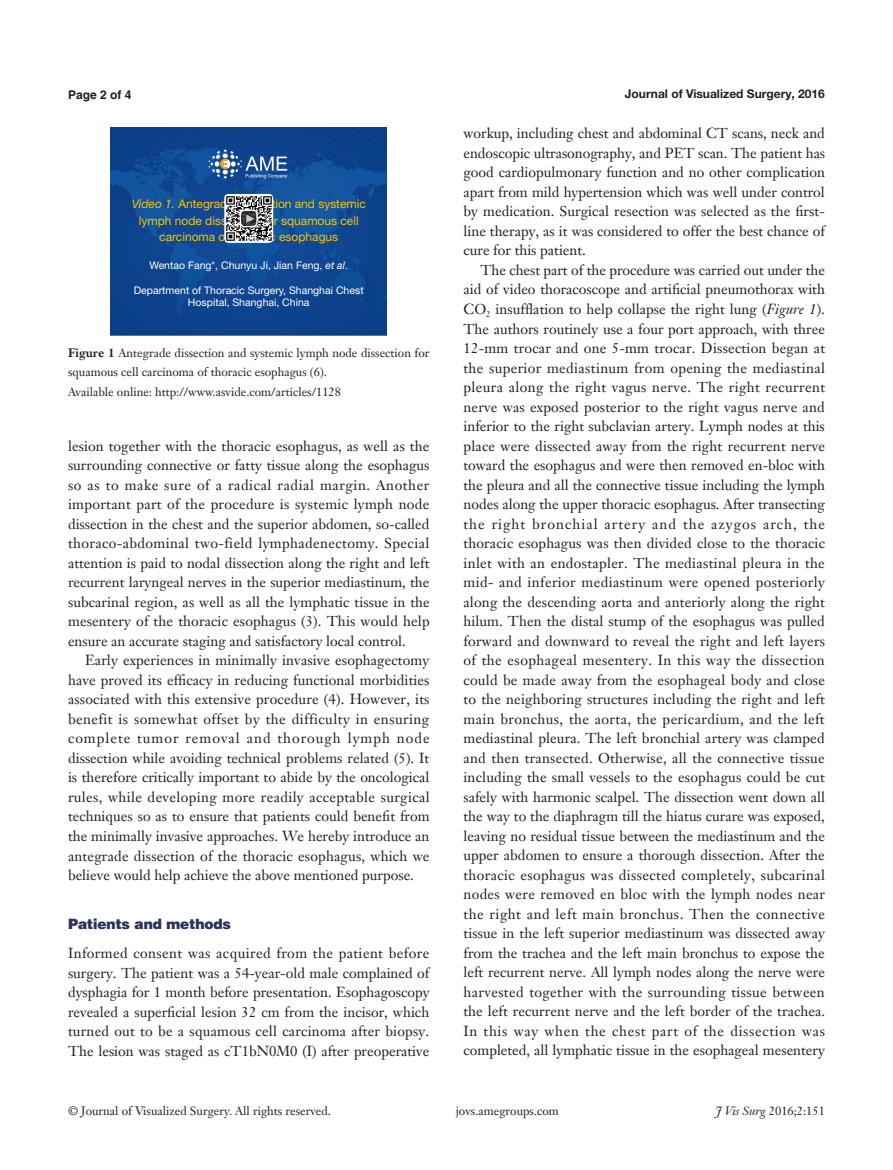
<style>
.page{position:relative;width:893px;height:1170px;background:#fff}
.page>*{position:absolute;margin:0;border:0;box-sizing:border-box;transform-origin:0 0}
.t1{font:14.25px/19.5px "Janson Text LT";color:#231f20;text-align:justify}
.一级标题-6_5{font:900 14.25px "Helvetica";color:#2c305d}
.t2{font:12px/19.5px "Janson Text LT";color:#231f20}
.t3{font:12px/16.5px "Helvetica Neue LT Pro";color:#ffc000;text-align:center}
.t4{font:700 12px "Helvetica Neue LT Pro";color:#231f20}
.t5{font:700 12px "Helvetica";color:#231f20}
.t6{font:11.55px "Times New Roman";color:#fff}
.t7{font:10.5px/12.5px "Helvetica Neue LT Pro";color:#fff;text-align:center}
.s1{font-style:italic}
.s2{font-weight:700}
</style>
<div class="page">
<img style="left:111px;top:128px;width:276px;height:207px">
<svg style="left:224px;top:194px;width:49px;height:49px"></svg>
<img style="left:225px;top:195px;width:47px;height:47px">
<svg style="left:240px;top:210px;width:17px;height:16px"></svg>
<div style="left:240px;top:210px;width:17px;height:17px;border:1px solid #fff;border-radius:4px"></div>
<p class="t5" style="left:68px;top:88px;width:65px">Page 2 of 4</p>
<p class="t3" style="left:132px;top:195px;width:235px"><span class="s1">Video 1.</span> Antegrade dissection and systemic lymph node dissection for squamous cell carcinoma of thoracic esophagus</p>
<p class="t7" style="left:150px;top:258px;width:200px">Wentao Fang*, Chunyu Ji, Jian Feng, <span class="s1">et al</span>.</p>
<p class="t7" style="left:134px;top:283px;width:231px">Department of Thoracic Surgery, Shanghai Chest<br>Hospital, Shanghai, China</p>
<p class="t6" style="left:259px;top:213px;width:13px;rotate:90deg">▲</p>
<p class="t2" style="left:68px;top:342px;width:363px"><span class="s2">Figure 1</span> Antegrade dissection and systemic lymph node dissection for squamous cell carcinoma of thoracic esophagus (6).</p>
<p class="t2" style="left:68px;top:381px;width:274px">Available online: http://www.asvide.com/articles/1128</p>
<p class="t1" style="left:68px;top:436px;width:363px">lesion together with the thoracic esophagus, as well as the surrounding connective or fatty tissue along the esophagus so as to make sure of a radical radial margin. Another important part of the procedure is systemic lymph node dissection in the chest and the superior abdomen, so-called thoraco-abdominal two-field lymphadenectomy. Special attention is paid to nodal dissection along the right and left recurrent laryngeal nerves in the superior mediastinum, the subcarinal region, as well as all the lymphatic tissue in the mesentery of the thoracic esophagus (3). This would help ensure an accurate staging and satisfactory local control.</p>
<p class="t1" style="left:68px;top:650px;width:363px;text-indent:17px">Early experiences in minimally invasive esophagectomy have proved its efficacy in reducing functional morbidities associated with this extensive procedure (4). However, its benefit is somewhat offset by the difficulty in ensuring complete tumor removal and thorough lymph node dissection while avoiding technical problems related (5). It is therefore critically important to abide by the oncological rules, while developing more readily acceptable surgical techniques so as to ensure that patients could benefit from the minimally invasive approaches. We hereby introduce an antegrade dissection of the thoracic esophagus, which we believe would help achieve the above mentioned purpose.</p>
<p class="一级标题-6_5" style="left:68px;top:914px;width:165px">Patients and methods</p>
<p class="t1" style="left:68px;top:943px;width:363px">Informed consent was acquired from the patient before surgery. The patient was a 54-year-old male complained of dysphagia for 1 month before presentation. Esophagoscopy revealed a superficial lesion 32 cm from the incisor, which turned out to be a squamous cell carcinoma after biopsy.<br>The lesion was staged as cT1bN0M0 (I) after preoperative</p>
<p class="t4" style="left:625px;top:86px;width:202px">Journal of Visualized Surgery, 2016</p>
<p class="t1" style="left:463px;top:124px;width:363px">workup, including chest and abdominal CT scans, neck and endoscopic ultrasonography, and PET scan. The patient has good cardiopulmonary function and no other complication apart from mild hypertension which was well under control by medication. Surgical resection was selected as the first&shy;line therapy, as it was considered to offer the best chance of cure for this patient.</p>
<p class="t1" style="left:463px;top:260px;width:363px;text-indent:17px">The chest part of the procedure was carried out under the aid of video thoracoscope and artificial pneumothorax with CO<sub>2</sub> insufflation to help collapse the right lung (<span class="s1">Figure 1</span>).<br>The authors routinely use a four port approach, with three 12-mm trocar and one 5-mm trocar. Dissection began at the superior mediastinum from opening the mediastinal pleura along the right vagus nerve. The right recurrent nerve was exposed posterior to the right vagus nerve and inferior to the right subclavian artery. Lymph nodes at this place were dissected away from the right recurrent nerve toward the esophagus and were then removed en-bloc with the pleura and all the connective tissue including the lymph nodes along the upper thoracic esophagus. After transecting the right bronchial artery and the azygos arch, the thoracic esophagus was then divided close to the thoracic inlet with an endostapler. The mediastinal pleura in the mid- and inferior mediastinum were opened posteriorly along the descending aorta and anteriorly along the right hilum. Then the distal stump of the esophagus was pulled forward and downward to reveal the right and left layers of the esophageal mesentery. In this way the dissection could be made away from the esophageal body and close to the neighboring structures including the right and left main bronchus, the aorta, the pericardium, and the left mediastinal pleura. The left bronchial artery was clamped and then transected. Otherwise, all the connective tissue including the small vessels to the esophagus could be cut safely with harmonic scalpel. The dissection went down all the way to the diaphragm till the hiatus curare was exposed, leaving no residual tissue between the mediastinum and the upper abdomen to ensure a thorough dissection. After the thoracic esophagus was dissected completely, subcarinal nodes were removed en bloc with the lymph nodes near the right and left main bronchus. Then the connective tissue in the left superior mediastinum was dissected away from the trachea and the left main bronchus to expose the left recurrent nerve. All lymph nodes along the nerve were harvested together with the surrounding tissue between the left recurrent nerve and the left border of the trachea.<br>In this way when the chest part of the dissection was completed, all lymphatic tissue in the esophageal mesentery</p>
<p class="t2" style="left:68px;top:1101px;width:264px">© Journal of Visualized Surgery. All rights reserved.</p>
<p class="t2" style="left:456px;top:1101px;width:105px">jovs.amegroups.com</p>
<p class="t2" style="left:716px;top:1101px;width:111px"><span class="s1">J Vis Surg</span> 2016;2:151</p>
</div>
